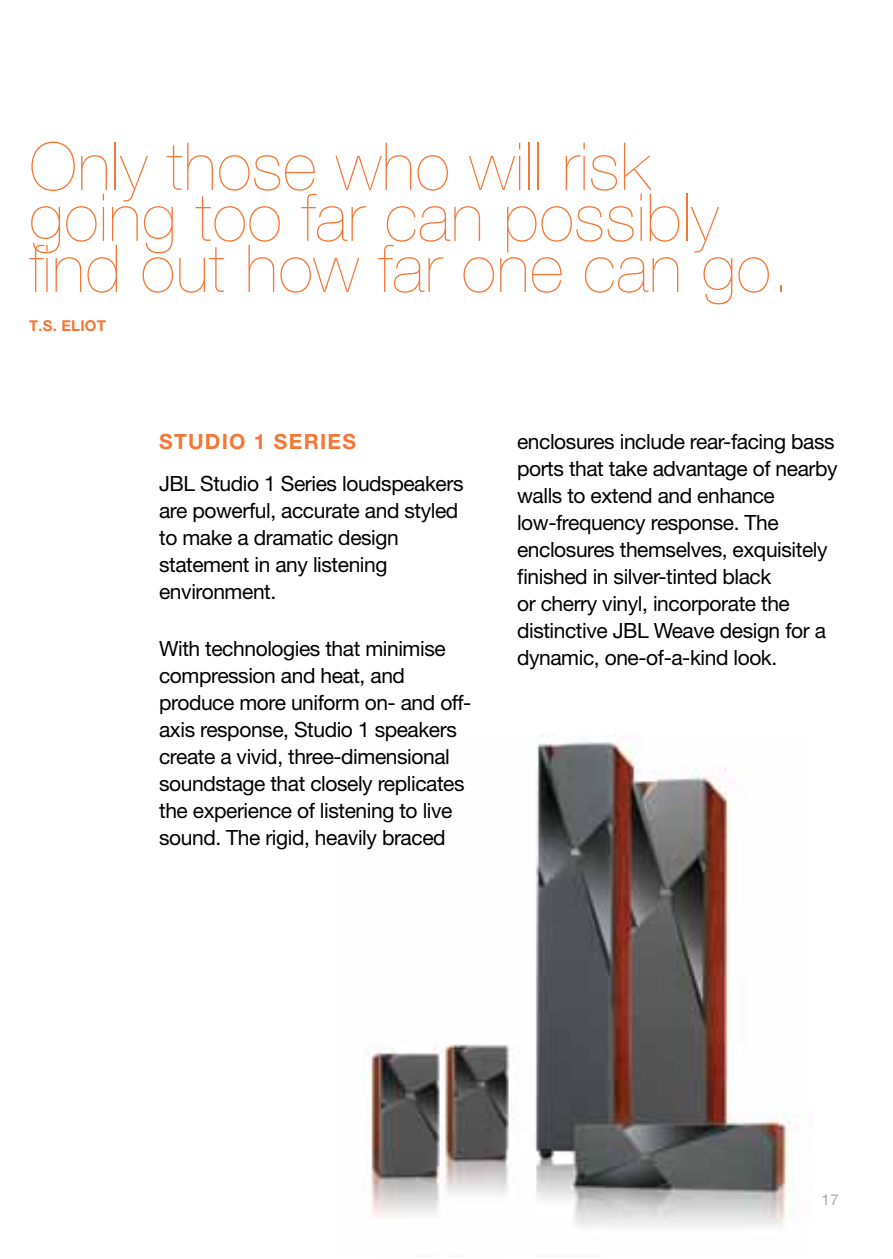
<style>
.page{position:relative;width:893px;height:1259px;background:#fff}
.page>*{position:absolute;margin:0;border:0;box-sizing:border-box;transform-origin:0 0}
.t1{font:200 66px/51px "Helvetica Neue";letter-spacing:.01em;color:#f47735}
.t2{font:21px/27px "Helvetica Neue";letter-spacing:-.02em;color:#000}
.t3{font:700 21px "Helvetica Neue";color:#f47735}
.t4{font:700 15px "Helvetica Neue";color:#f47735}
.t5{font:15px "Helvetica Neue";color:#a7a9ac}
</style>
<div class="page">
<img style="left:364px;top:734px;width:431px;height:493px">
<h1 class="t1" style="left:29px;top:141px;width:762px">Only those who will risk going too far can possibly find out how far one can go.</h1>
<p class="t4" style="left:29px;top:316px;width:78px">T.S. Eliot</p>
<p class="t3" style="left:159px;top:428px;width:130px">STUDIO 1 SERIES</p>
<p class="t2" style="left:159px;top:469px;width:306px">JBL Studio 1 Series loudspeakers are powerful, accurate and styled to make a dramatic design statement in any listening environment.</p>
<p class="t2" style="left:159px;top:634px;width:314px">With technologies that minimise compression and heat, and produce more uniform on- and off&shy;axis response, Studio 1 speakers create a vivid, three-dimensional soundstage that closely replicates the experience of listening to live sound. The rigid, heavily braced</p>
<p class="t2" style="left:517px;top:427px;width:322px">enclosures include rear-facing bass ports that take advantage of nearby walls to extend and enhance low-frequency response. The enclosures themselves, exquisitely finished in silver-tinted black<br>or cherry vinyl, incorporate the distinctive JBL Weave design for a dynamic, one-of-a-kind look.</p>
<p class="t5" style="left:821px;top:1190px;width:19px">17</p>
</div>
